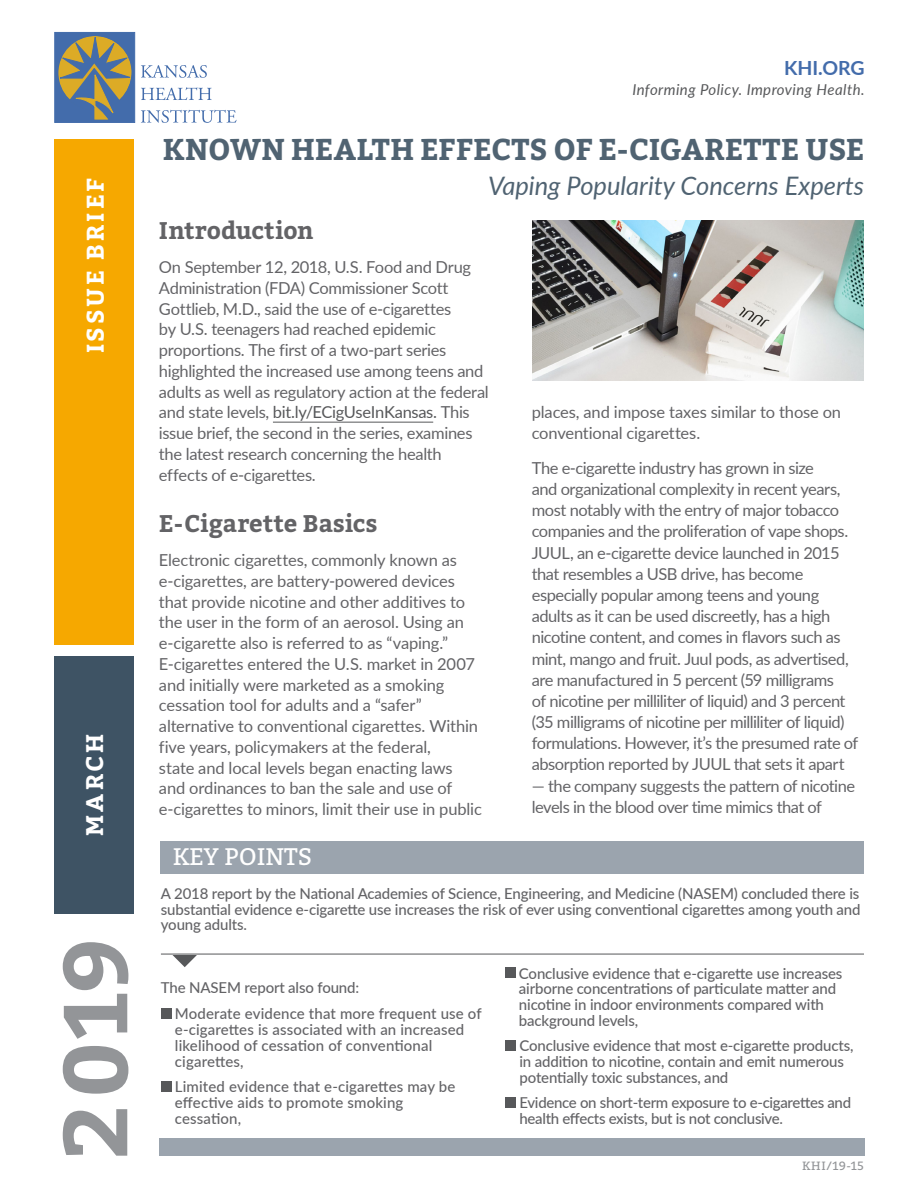
<style>
.page{position:relative;width:918px;height:1188px;background:#fff}
.page>*{position:absolute;margin:0;border:0;box-sizing:border-box;transform-origin:0 0}
.t1{font:700 90px "Bitter";color:#939598}
.Headline{font:700 30px "Bitter";color:#506372}
.t2{font:italic 25.5px "Lato";color:#506372}
.Body_Header_1{font:700 24px "Bitter";color:#636366}
.Document_Label{font:700 24px "Bitter";letter-spacing:.115em;color:#fff}
.t3{font:24px "Bitter";color:#fff}
.Month{font:700 24px "Bitter";letter-spacing:.14em;color:#fff}
.t4{font:700 19.5px "Lato";color:#436cab}
._2017_body{font:16.5px/20.7px "Lato";letter-spacing:-.02em;color:#636366}
.t5{font:500 15px/15.8px "Lato";letter-spacing:-.01em;color:#636366}
.t6{font:500 15px/15.8px "Lato";letter-spacing:.01em;color:#636366}
.t7{font:italic 15px "Lato";letter-spacing:.03em;color:#57585a}
.Issue_Number{font:12px "Bitter";letter-spacing:.05em;color:#939598}
.s1{color:#57585a}
</style>
<div class="page">
<div style="left:55px;top:139px;width:79px;height:505px;background:#f6a800"></div>
<div style="left:54px;top:656px;width:80px;height:258px;background:#3e5364"></div>
<svg style="left:141px;top:65px;width:66px;height:13px"></svg>
<svg style="left:141px;top:87px;width:71px;height:13px"></svg>
<svg style="left:141px;top:110px;width:96px;height:13px"></svg>
<div style="left:55px;top:32px;width:80px;height:90px;background:#436cab"></div>
<svg style="left:58px;top:34px;width:76px;height:86px"></svg>
<div style="left:159px;top:1138px;width:706px;height:18px;background:#9ba4ae"></div>
<div style="left:161px;top:841px;width:703px;height:33px;background:#9ba4ae"></div>
<hr style="left:273px;top:422px;width:160px;height:1px;background:#57585a">
<img style="left:532px;top:220px;width:332px;height:160px">
<div style="left:161px;top:1009px;width:10px;height:10px;background:#57585a"></div>
<div style="left:505px;top:1041px;width:10px;height:10px;background:#57585a"></div>
<div style="left:505px;top:1097px;width:10px;height:10px;background:#57585a"></div>
<div style="left:161px;top:1081px;width:10px;height:11px;background:#57585a"></div>
<div style="left:505px;top:968px;width:10px;height:10px;background:#57585a"></div>
<svg style="left:172px;top:955px;width:25px;height:12px"></svg>
<hr style="left:161px;top:954px;width:703px;height:1px;background:#57585a">
<p class="Document_Label" style="left:77px;top:353px;width:177px;rotate:-90deg">ISSUE BRIEF</p>
<p class="Month" style="left:76px;top:836px;width:104px;rotate:-90deg">MARCH</p>
<p class="t1" style="left:26px;top:1159px;width:223px;rotate:-90deg">2019</p>
<p class="t4" style="left:784px;top:54px;width:82px">KHI.ORG</p>
<p class="t7" style="left:632px;top:79px;width:234px">Informing Policy. Improving Health.</p>
<p class="Headline" style="left:163px;top:127px;width:703px">KNOWN HEALTH EFFECTS OF E-CIGARETTE USE</p>
<p class="t2" style="left:488px;top:168px;width:377px">Vaping Popularity Concerns Experts</p>
<p class="Body_Header_1" style="left:159px;top:212px;width:156px">Introduction</p>
<p class="_2017_body" style="left:159px;top:256px;width:331px">On September 12, 2018, U.S. Food and Drug Administration (FDA) Commissioner Scott Gottlieb, M.D., said the use of e-cigarettes<br>by U.S. teenagers had reached epidemic proportions. The first of a two-part series highlighted the increased use among teens and adults as well as regulatory action at the federal and state levels, <span class="s1">bit.ly/ECigUseInKansas.</span> This issue brief, the second in the series, examines the latest research concerning the health effects of e-cigarettes.</p>
<p class="Body_Header_1" style="left:159px;top:505px;width:220px">E-Cigarette Basics</p>
<p class="_2017_body" style="left:159px;top:549px;width:324px">Electronic cigarettes, commonly known as e-cigarettes, are battery-powered devices that provide nicotine and other additives to the user in the form of an aerosol. Using an e-cigarette also is referred to as “vaping.” E-cigarettes entered the U.S. market in 2007 and initially were marketed as a smoking cessation tool for adults and a “safer” alternative to conventional cigarettes. Within five years, policymakers at the federal,<br>state and local levels began enacting laws and ordinances to ban the sale and use of e-cigarettes to minors, limit their use in public</p>
<p class="_2017_body" style="left:532px;top:401px;width:311px;line-height:21.1px">places, and impose taxes similar to those on conventional cigarettes.</p>
<p class="_2017_body" style="left:532px;top:457px;width:328px;line-height:21.1px">The e-cigarette industry has grown in size<br>and organizational complexity in recent years, most notably with the entry of major tobacco companies and the proliferation of vape shops.<br>JUUL, an e-cigarette device launched in 2015 that resembles a USB drive, has become especially popular among teens and young adults as it can be used discreetly, has a high nicotine content, and comes in flavors such as mint, mango and fruit. Juul pods, as advertised, are manufactured in 5 percent (59 milligrams<br>of nicotine per milliliter of liquid) and 3 percent (35 milligrams of nicotine per milliliter of liquid) formulations. However, it’s the presumed rate of absorption reported by JUUL that sets it apart</p>
<p class="_2017_body" style="left:532px;top:774px;width:325px;line-height:21.1px">— the company suggests the pattern of nicotine levels in the blood over time mimics that of</p>
<p class="t3" style="left:173px;top:840px;width:141px">KEY POINTS</p>
<p class="t5" style="left:161px;top:885px;width:701px;text-align:justify">A 2018 report by the National Academies of Science, Engineering, and Medicine (NASEM) concluded there is substantial evidence e-cigarette use increases the risk of ever using conventional cigarettes among youth and young adults.</p>
<p class="t5" style="left:161px;top:979px;width:200px">The NASEM report also found:</p>
<p class="t6" style="left:175px;top:1005px;width:308px">Moderate evidence that more frequent use of e-cigarettes is associated with an increased likelihood of cessation of conventional cigarettes,</p>
<p class="t6" style="left:175px;top:1078px;width:282px">Limited evidence that e-cigarettes may be effective aids to promote smoking cessation,</p>
<p class="t5" style="left:519px;top:965px;width:325px">Conclusive evidence that e-cigarette use increases airborne concentrations of particulate matter and nicotine in indoor environments compared with background levels,</p>
<p class="t5" style="left:519px;top:1037px;width:336px">Conclusive evidence that most e-cigarette products, in addition to nicotine, contain and emit numerous potentially toxic substances, and</p>
<p class="t5" style="left:519px;top:1094px;width:333px">Evidence on short-term exposure to e-cigarettes and health effects exists, but is not conclusive.</p>
<p class="Issue_Number" style="left:802px;top:1157px;width:63px">KHI/19-15</p>
</div>
